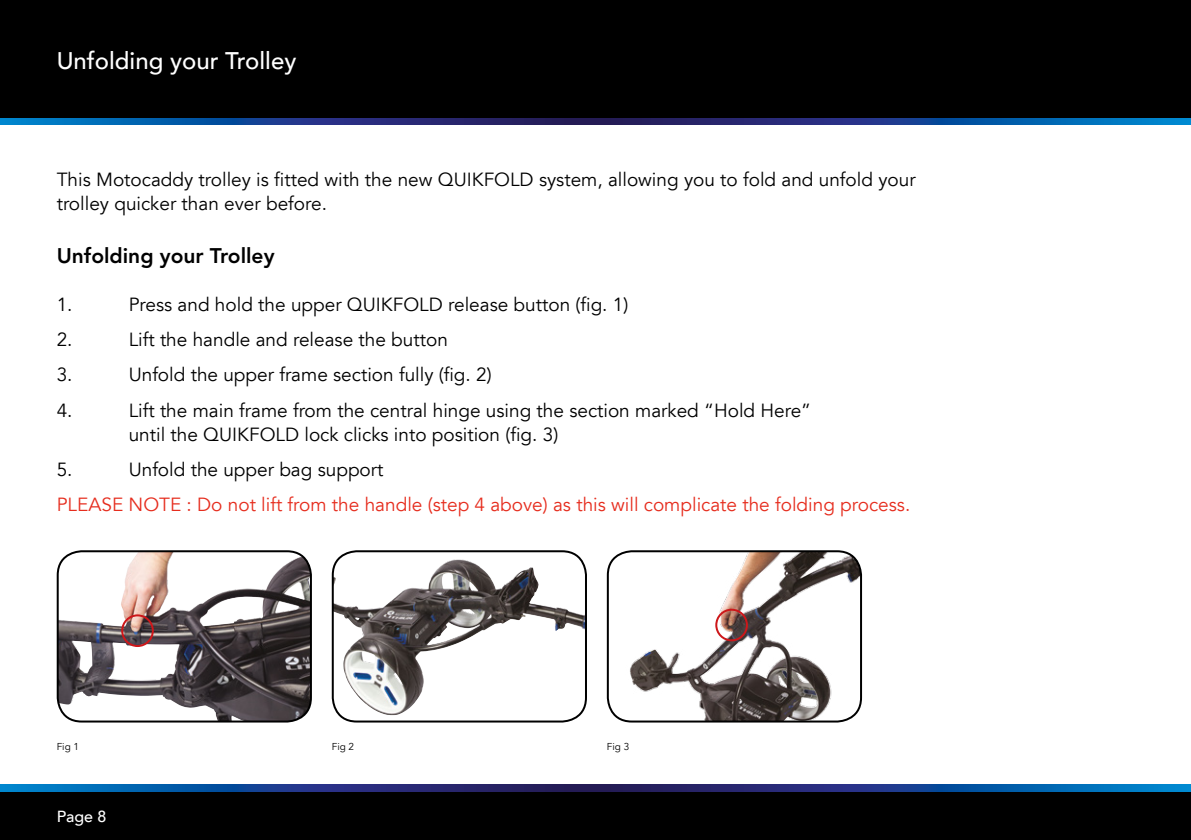
<style>
.page{position:relative;width:1191px;height:840px;background:#fff}
.page>*{position:absolute;margin:0;border:0;box-sizing:border-box;transform-origin:0 0}
.t1{font:500 24px "Avenir LT";color:#fff}
.t2{font:800 21px "Avenir LT Std";color:#000}
.t3{font:19px/24px "Avenir LT";color:#000}
.t4{font:19px "Avenir LT";color:#e62d1e}
.t5{font:500 16px "Avenir LT";color:#fff}
.t6{font:10px "Avenir LT";color:#000}
</style>
<div class="page">
<div style="left:0;top:790px;width:1191px;height:49px;background:#000"></div>
<div style="left:0;top:0;width:1191px;height:118px;background:#000"></div>
<svg style="left:0;top:118px;width:1191px;height:6px;background:#15448f"></svg>
<svg style="left:0;top:784px;width:1191px;height:6px;background:#15448f"></svg>
<img style="left:609px;top:551px;width:252px;height:170px">
<div style="left:607px;top:550px;width:255px;height:172px;border:2px solid #000;border-radius:24px"></div>
<img style="left:58px;top:551px;width:253px;height:170px">
<div style="left:57px;top:550px;width:255px;height:172px;border:2px solid #000;border-radius:24px"></div>
<img style="left:333px;top:562px;width:253px;height:153px">
<div style="left:332px;top:550px;width:255px;height:172px;border:2px solid #000;border-radius:24px"></div>
<div style="left:121px;top:614px;width:33px;height:32px;border:2px solid #cd171a;border-radius:50%"></div>
<div style="left:715px;top:608px;width:33px;height:33px;border:2px solid #cd171a;border-radius:50%"></div>
<p class="t1" style="left:57px;top:47px;width:241px">Unfolding your Trolley</p>
<p class="t3" style="left:57px;top:168px;width:860px">This Motocaddy trolley is fitted with the new QUIKFOLD system, allowing you to fold and unfold your trolley quicker than ever before.</p>
<p class="t2" style="left:57px;top:242px;width:219px">Unfolding your Trolley</p>
<p class="t3" style="left:57px;top:292px;width:17px">1.</p>
<p class="t3" style="left:129px;top:292px;width:501px">Press and hold the upper QUIKFOLD release button (fig. 1)</p>
<p class="t3" style="left:57px;top:328px;width:17px">2.</p>
<p class="t3" style="left:129px;top:328px;width:321px">Lift the handle and release the button</p>
<p class="t3" style="left:57px;top:363px;width:17px">3.</p>
<p class="t3" style="left:129px;top:363px;width:364px">Unfold the upper frame section fully (fig. 2)</p>
<p class="t3" style="left:57px;top:398px;width:17px">4.</p>
<p class="t3" style="left:129px;top:398px;width:684px">Lift the main frame from the central hinge using the section marked “Hold Here” until the QUIKFOLD lock clicks into position (fig. 3)</p>
<p class="t3" style="left:57px;top:458px;width:17px">5.</p>
<p class="t3" style="left:129px;top:458px;width:256px">Unfold the upper bag support</p>
<p class="t4" style="left:57px;top:493px;width:855px">PLEASE NOTE : Do not lift from the handle (step 4 above) as this will complicate the folding process.</p>
<p class="t6" style="left:57px;top:740px;width:24px">Fig 1</p>
<p class="t6" style="left:332px;top:740px;width:24px">Fig 2</p>
<p class="t6" style="left:607px;top:740px;width:24px">Fig 3</p>
<p class="t5" style="left:57px;top:806px;width:51px">Page 8</p>
</div>
